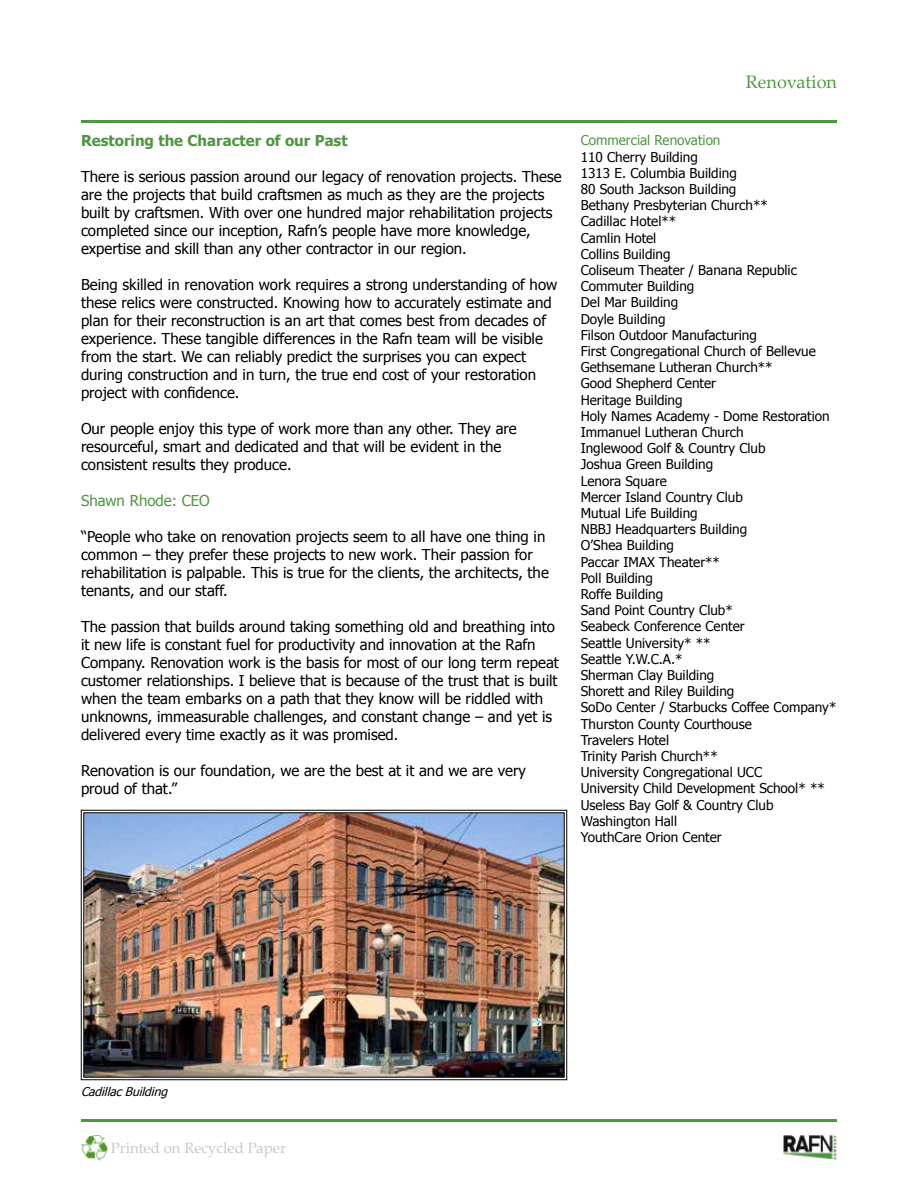
<style>
.page{position:relative;width:918px;height:1188px;background:#fff}
.page>*{position:absolute;margin:0;border:0;box-sizing:border-box;transform-origin:0 0}
.t1{font:18px "Palatino Linotype";color:#519644}
.t2{font:15px/18px "Tahoma";color:#000}
.t3{font:700 15px "Tahoma";color:#519644}
.t4{font:15px "Palatino Linotype";color:#c7c8ca}
.t5{font:15px "Tahoma";color:#519644}
.t6{font:13.5px/16.2px "Tahoma";color:#000}
.t7{font:13.5px "Tahoma";color:#519644}
.t8{font:italic 12px "Tahoma";color:#000}
</style>
<div class="page">
<hr style="left:81px;top:120px;width:756px;height:3px;background:#519644">
<img style="left:783px;top:1135px;width:54px;height:25px">
<img style="left:81px;top:1135px;width:27px;height:26px">
<hr style="left:81px;top:1119px;width:756px;height:3px;background:#519644">
<svg style="left:81px;top:810px;width:486px;height:270px"></svg>
<img style="left:83px;top:812px;width:482px;height:266px">
<p class="t3" style="left:81px;top:130px;width:268px">Restoring the Character of our Past</p>
<p class="t2" style="left:81px;top:167px;width:482px">There is serious passion around our legacy of renovation projects. These are the projects that build craftsmen as much as they are the projects built by craftsmen. With over one hundred major rehabilitation projects completed since our inception, Rafn’s people have more knowledge, expertise and skill than any other contractor in our region.</p>
<p class="t2" style="left:81px;top:275px;width:478px">Being skilled in renovation work requires a strong understanding of how these relics were constructed. Knowing how to accurately estimate and plan for their reconstruction is an art that comes best from decades of experience. These tangible differences in the Rafn team will be visible from the start. We can reliably predict the surprises you can expect during construction and in turn, the true end cost of your restoration project with confidence.</p>
<p class="t2" style="left:81px;top:419px;width:437px">Our people enjoy this type of work more than any other. They are resourceful, smart and dedicated and that will be evident in the consistent results they produce.</p>
<p class="t5" style="left:81px;top:491px;width:130px">Shawn Rhode: CEO</p>
<p class="t2" style="left:81px;top:527px;width:469px">“People who take on renovation projects seem to all have one thing in common – they prefer these projects to new work. Their passion for rehabilitation is palpable. This is true for the clients, the architects, the tenants, and our staff.</p>
<p class="t2" style="left:81px;top:617px;width:479px">The passion that builds around taking something old and breathing into it new life is constant fuel for productivity and innovation at the Rafn Company. Renovation work is the basis for most of our long term repeat customer relationships. I believe that is because of the trust that is built when the team embarks on a path that they know will be riddled with unknowns, immeasurable challenges, and constant change – and yet is delivered every time exactly as it was promised.</p>
<p class="t2" style="left:81px;top:761px;width:446px">Renovation is our foundation, we are the best at it and we are very proud of that.”</p>
<p class="t1" style="left:746px;top:69px;width:93px">Renovation</p>
<p class="t7" style="left:581px;top:131px;width:141px">Commercial Renovation</p>
<p class="t6" style="left:581px;top:148px;width:257px">110 Cherry Building<br>1313 E. Columbia Building<br>80 South Jackson Building<br>Bethany Presbyterian Church**<br>Cadillac Hotel**<br>Camlin Hotel<br>Collins Building<br>Coliseum Theater / Banana Republic<br>Commuter Building<br>Del Mar Building<br>Doyle Building<br>Filson Outdoor Manufacturing<br>First Congregational Church of Bellevue<br>Gethsemane Lutheran Church**<br>Good Shepherd Center<br>Heritage Building<br>Holy Names Academy - Dome Restoration<br>Immanuel Lutheran Church<br>Inglewood Golf &amp; Country Club<br>Joshua Green Building<br>Lenora Square<br>Mercer Island Country Club<br>Mutual Life Building<br>NBBJ Headquarters Building<br>O’Shea Building<br>Paccar IMAX Theater**<br>Poll Building<br>Roffe Building<br>Sand Point Country Club*<br>Seabeck Conference Center<br>Seattle University* **<br>Seattle Y.W.C.A.*<br>Sherman Clay Building<br>Shorett and Riley Building<br>SoDo Center / Starbucks Coffee Company*<br>Thurston County Courthouse<br>Travelers Hotel<br>Trinity Parish Church**<br>University Congregational UCC<br>University Child Development School* **<br>Useless Bay Golf &amp; Country Club<br>Washington Hall<br>YouthCare Orion Center</p>
<p class="t8" style="left:81px;top:1084px;width:92px">CadillacBuilding</p>
<p class="t4" style="left:111px;top:1137px;width:177px">Printed on Recycled Paper</p>
</div>
